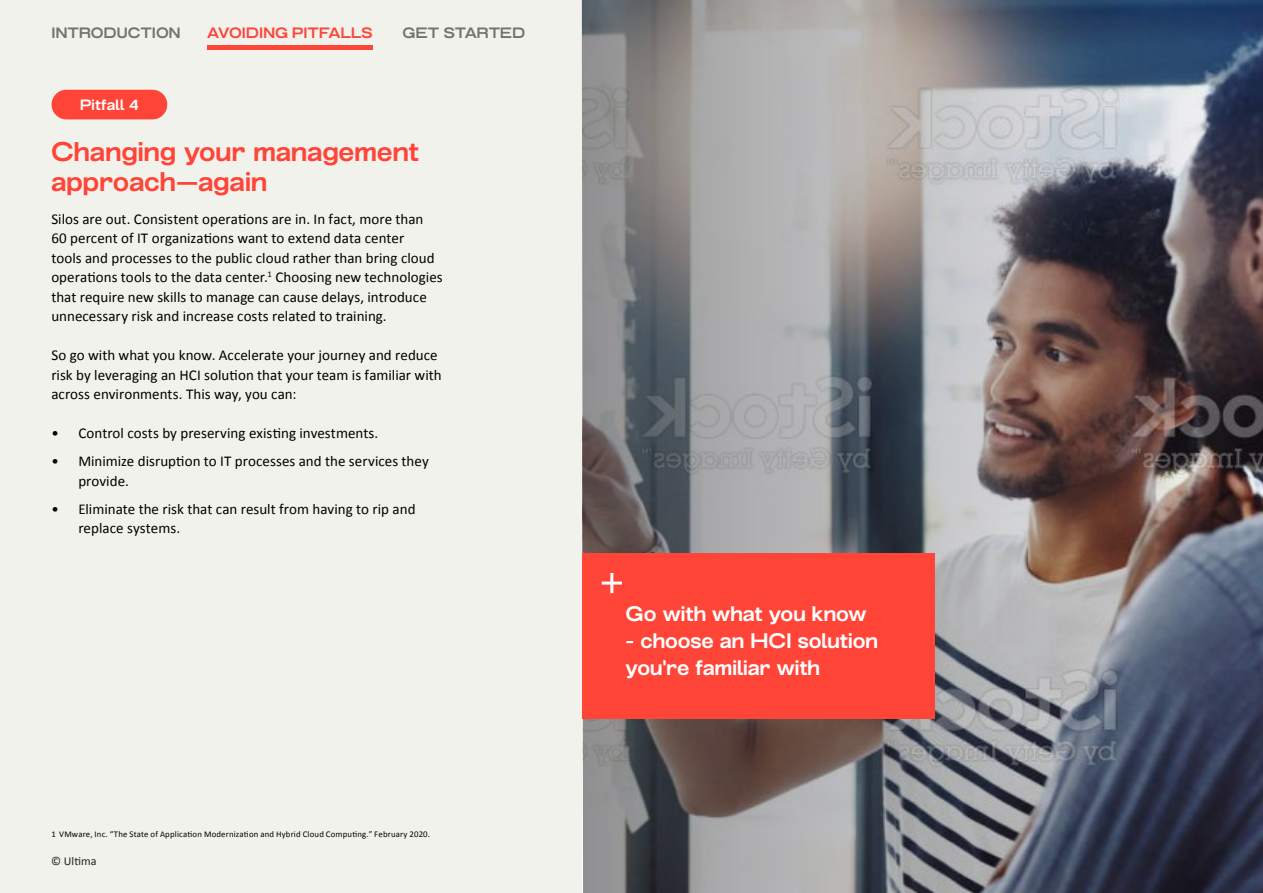
<style>
.page{position:relative;width:1263px;height:893px;background:#f2f2ed}
.page>*{position:absolute;margin:0;border:0;box-sizing:border-box;transform-origin:0 0}
.Heading{font:700 27px/30px "Grillmaster Wide";color:#ff4438}
.Heading-2{font:700 21px/27px "Grillmaster Wide";color:#fff}
.Body_-_Page{font:15px/19.5px "Calibri";color:#000}
.Heading-3{font:700 15px "Grillmaster Wide";letter-spacing:.005em;color:#737370}
.Heading-4{font:700 15px "Grillmaster Wide";color:#ff4438}
.t1{font:700 15px "Grillmaster Wide";letter-spacing:.01em;color:#fff}
.t2{font:12px "Calibri";color:#231f20}
.Body_-_Page-2{font:8.7px "Calibri";letter-spacing:.02em;color:#000}
</style>
<div class="page">
<hr style="left:207px;top:45px;width:166px;height:4px;background:#ff4438">
<div style="left:52px;top:90px;width:115px;height:29px;background:#ff4438;border-radius:15px"></div>
<img style="left:582px;top:0;width:681px;height:893px">
<div style="left:582px;top:553px;width:353px;height:165px;background:#ff4438"></div>
<hr style="left:610px;top:573px;width:3px;height:20px;background:#fff">
<hr style="left:602px;top:582px;width:20px;height:3px;background:#fff">
<p class="Heading-3" style="left:52px;top:24px;width:131px">INTRODUCTION</p>
<p class="Heading-4" style="left:207px;top:24px;width:167px">AVOIDING PITFALLS</p>
<p class="Heading-3" style="left:402px;top:24px;width:124px">GET STARTED</p>
<p class="t1" style="left:80px;top:96px;width:60px">Pitfall 4</p>
<p class="Heading" style="left:51px;top:137px;width:370px">Changing your management approach—again</p>
<p class="Body_-_Page" style="left:51px;top:209px;width:393px">Silos are out. Consistent operations are in. In fact, more than<br>60 percent of IT organizations want to extend data center<br>tools and processes to the public cloud rather than bring cloud operations tools to the data center.<sup>1</sup> Choosing new technologies that require new skills to manage can cause delays, introduce unnecessary risk and increase costs related to training.</p>
<p class="Body_-_Page" style="left:51px;top:345px;width:392px">So go with what you know. Accelerate your journey and reduce risk by leveraging an HCI solution that your team is familiar with across environments. This way, you can:</p>
<p class="Body_-_Page" style="left:51px;top:423px;width:328px">• Control costs by preserving existing investments.</p>
<p class="Body_-_Page" style="left:78px;top:451px;width:352px;text-indent:-27px">• Minimize disruption to IT processes and the services they provide.</p>
<p class="Body_-_Page" style="left:78px;top:499px;width:339px;text-indent:-27px">• Eliminate the risk that can result from having to rip and replace systems.</p>
<p class="Body_-_Page-2" style="left:51px;top:828px;width:380px">1 VMware, Inc. “The State of Application Modernization and Hybrid Cloud Computing.” February 2020.</p>
<p class="t2" style="left:51px;top:853px;width:47px">© Ultima</p>
<p class="Heading-2" style="left:626px;top:600px;width:242px">Go with what you know</p>
<p class="Heading-2" style="left:626px;top:627px;width:254px">- choose an HCI solution you're familiar with</p>
</div>
